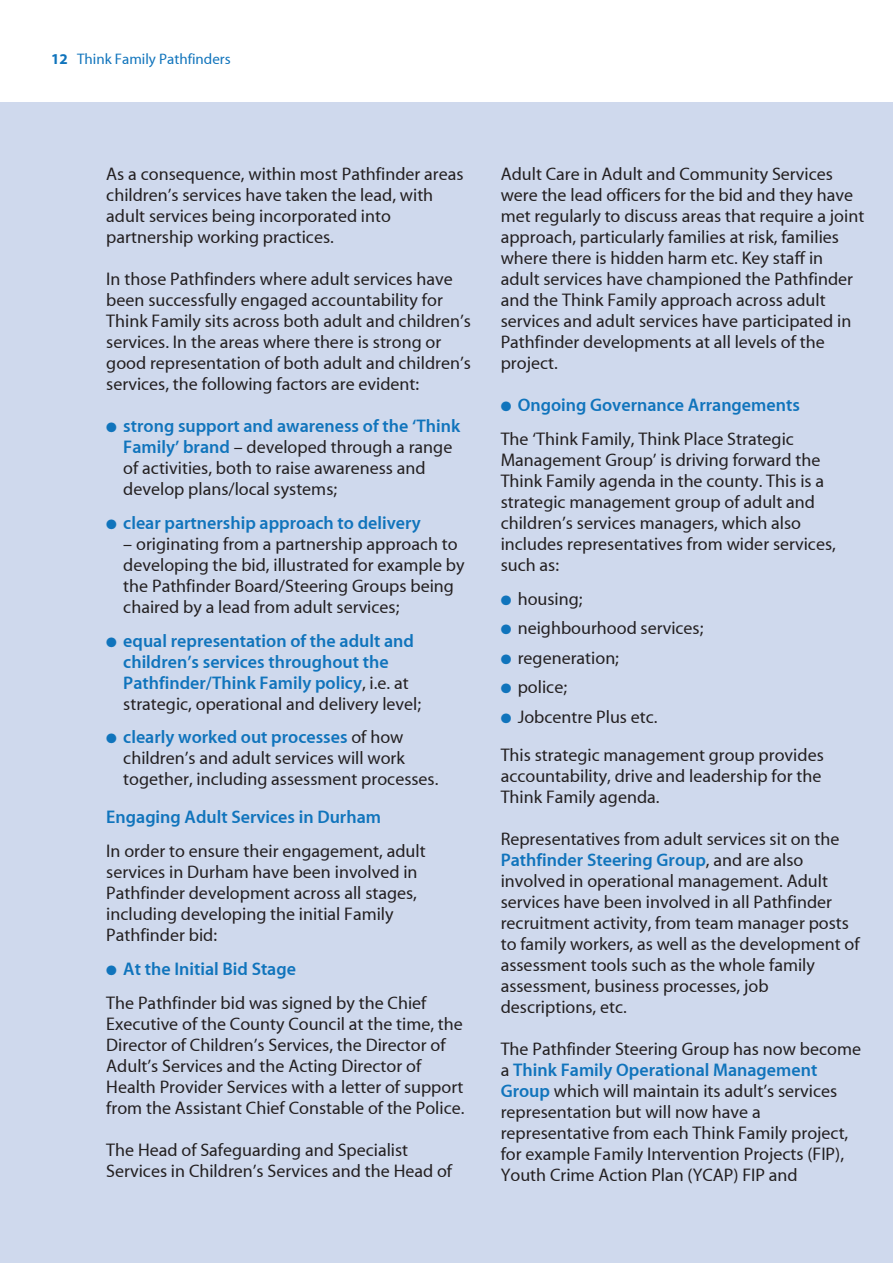
<style>
.page{position:relative;width:893px;height:1263px;background:#fff}
.page>*{position:absolute;margin:0;border:0;box-sizing:border-box;transform-origin:0 0}
.t1{font:18px/21px "Myriad MM";color:#231f20}
.t2{font:700 18px/21px "Myriad MM Semi";color:#1074bc}
.t3{font:15px "Myriad MM";color:#1074bc}
.s1{font-family:"Myriad MM Bold"}
.s2{font-family:"Myriad MM Semi";font-weight:700;color:#1074bc}
.s3{font-family:"Myriad MM";font-weight:400;color:#231f20}
.s4{color:#1074bc}
</style>
<div class="page">
<div style="left:0;top:102px;width:893px;height:1161px;background:#cfd9ed"></div>
<p class="t3" style="left:51px;top:51px;width:181px"><span class="s1">12</span> Think Family Pathfinders</p>
<p class="t1" style="left:106px;top:164px;width:359px">As a consequence, within most Pathfinder areas children’s services have taken the lead, with adult services being incorporated into partnership working practices.</p>
<p class="t1" style="left:106px;top:269px;width:366px">In those Pathfinders where adult services have been successfully engaged accountability for Think Family sits across both adult and children’s services. In the areas where there is strong or good representation of both adult and children’s services, the following factors are evident:</p>
<p class="t2" style="left:106px;top:416px;width:355px">● strong support and awareness of the ‘Think</p>
<p class="t1" style="left:123px;top:437px;width:331px"><span class="s2">Family’ brand</span> – developed through a range of activities, both to raise awareness and develop plans/local systems;</p>
<p class="t2" style="left:106px;top:513px;width:316px">● clear partnership approach to delivery</p>
<p class="t1" style="left:123px;top:534px;width:343px">– originating from a partnership approach to developing the bid, illustrated for example by the Pathfinder Board/Steering Groups being chaired by a lead from adult services;</p>
<p class="t2" style="left:123px;top:631px;width:292px;text-indent:-17px">● equal representation of the adult and children’s services throughout the<br>Pathfinder/Think Family policy<span class="s3">, i.e. at</span></p>
<p class="t1" style="left:123px;top:694px;width:299px">strategic, operational and delivery level;</p>
<p class="t2" style="left:106px;top:727px;width:299px">● clearly worked out processes <span class="s3">of how</span></p>
<p class="t1" style="left:123px;top:749px;width:317px">children’s and adult services will work together, including assessment processes.</p>
<p class="t2" style="left:106px;top:808px;width:276px">Engaging Adult Services in Durham</p>
<p class="t1" style="left:106px;top:841px;width:321px">In order to ensure their engagement, adult services in Durham have been involved in Pathfinder development across all stages, including developing the initial Family Pathfinder bid:</p>
<p class="t2" style="left:106px;top:959px;width:191px">● At the Initial Bid Stage</p>
<p class="t1" style="left:106px;top:993px;width:360px">The Pathfinder bid was signed by the Chief Executive of the County Council at the time, the Director of Children’s Services, the Director of Adult’s Services and the Acting Director of Health Provider Services with a letter of support from the Assistant Chief Constable of the Police.</p>
<p class="t1" style="left:106px;top:1140px;width:347px">The Head of Safeguarding and Specialist<br>Services in Children’s Services and the Head of</p>
<p class="t1" style="left:501px;top:164px;width:365px">Adult Care in Adult and Community Services were the lead officers for the bid and they have met regularly to discuss areas that require a joint approach, particularly families at risk, families where there is hidden harm etc. Key staff in adult services have championed the Pathfinder and the Think Family approach across adult services and adult services have participated in Pathfinder developments at all levels of the project.</p>
<p class="t2" style="left:501px;top:395px;width:301px">● Ongoing Governance Arrangements</p>
<p class="t1" style="left:501px;top:429px;width:337px">The ‘Think Family, Think Place Strategic Management Group’ is driving forward the Think Family agenda in the county. This is a strategic management group of adult and children’s services managers, which also includes representatives from wider services, such as:</p>
<p class="t1" style="left:501px;top:589px;width:83px"><span class="s4">●</span> housing;</p>
<p class="t1" style="left:501px;top:618px;width:204px"><span class="s4">●</span> neighbourhood services;</p>
<p class="t1" style="left:501px;top:648px;width:120px"><span class="s4">●</span> regeneration;</p>
<p class="t1" style="left:501px;top:677px;width:68px"><span class="s4">●</span> police;</p>
<p class="t1" style="left:501px;top:698px;width:325px;line-height:38px"><span class="s4">●</span> Jobcentre Plus etc.<br>This strategic management group provides</p>
<p class="t1" style="left:501px;top:766px;width:322px">accountability, drive and leadership for the<br>Think Family agenda.</p>
<p class="t1" style="left:501px;top:829px;width:340px">Representatives from adult services sit on the</p>
<p class="t2" style="left:501px;top:850px;width:304px">Pathfinder Steering Group<span class="s3">, and are also</span></p>
<p class="t1" style="left:501px;top:871px;width:360px">involved in operational management. Adult services have been involved in all Pathfinder recruitment activity, from team manager posts to family workers, as well as the development of assessment tools such as the whole family assessment, business processes, job descriptions, etc.</p>
<p class="t1" style="left:501px;top:1039px;width:362px">The Pathfinder Steering Group has now become</p>
<p class="t2" style="left:501px;top:1060px;width:318px"><span class="s3">a</span> Think Family Operational Management</p>
<p class="t1" style="left:501px;top:1081px;width:349px"><span class="s2">Group</span> which will maintain its adult’s services representation but will now have a representative from each Think Family project, for example Family Intervention Projects (FIP), Youth Crime Action Plan (YCAP) FIP and</p>
</div>
